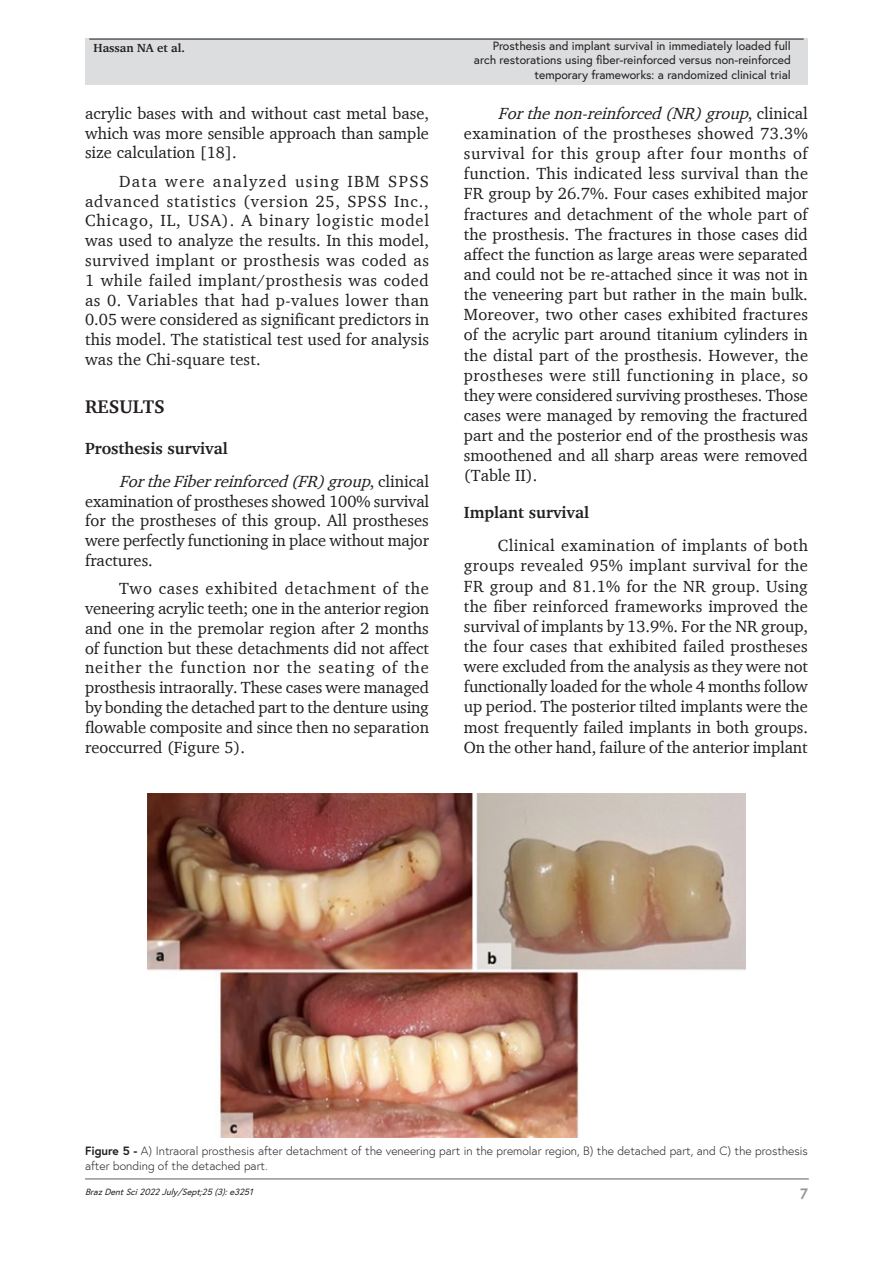
<style>
.page{position:relative;width:893px;height:1263px;background:#fff}
.page>*{position:absolute;margin:0;border:0;box-sizing:border-box;transform-origin:0 0}
.Heading1{font:700 18.75px "Charter";color:#231f20}
.Paragraph{font:16.5px/20.1px "Charter";color:#231f20;text-align:justify}
.Heading2{font:700 16.5px "Charter";color:#231f20}
.t1{font:700 15px "Europa";color:#939598}
.t2{font:12px/14.4px "Europa";letter-spacing:-.015em;color:#231f20;text-align:right}
.FigureCaption{font:300 12px/14.4px "Europa";color:#231f20}
.t3{font:12px "Europa";letter-spacing:-.245em;color:#231f20}
.t4{font:700 12px "Charter";color:#231f20}
.t5{font:italic 9px "Europa";color:#231f20}
.s1{font-style:italic}
.s2{font-weight:700}
</style>
<div class="page">
<hr style="left:85px;top:1178px;width:724px;height:2px;background:#939598">
<div style="left:85px;top:39px;width:723px;height:46px;background:#dcdddf"></div>
<hr style="left:89px;top:39px;width:715px;height:1px;background:#231f20">
<img style="left:147px;top:793px;width:599px;height:344px">
<p class="t4" style="left:94px;top:41px;width:93px">Hassan NA et al.</p>
<p class="t2" style="left:474px;top:38px;width:318px">Prosthesis and implant survival in immediately loaded full arch restorations using fiber-reinforced versus non-reinforced temporary frameworks: a randomized clinical trial</p>
<p class="Paragraph" style="left:85px;top:103px;width:346px">acrylic bases with and without cast metal base, which was more sensible approach than sample size calculation [18].</p>
<p class="Paragraph" style="left:85px;top:171px;width:346px;text-indent:34px">Data were analyzed using IBM SPSS advanced statistics (version 25, SPSS Inc., Chicago, IL, USA). A binary logistic model was used to analyze the results. In this model, survived implant or prosthesis was coded as 1 while failed implant/prosthesis was coded as 0. Variables that had p-values lower than 0.05 were considered as significant predictors in this model. The statistical test used for analysis was the Chi-square test.</p>
<p class="Heading1" style="left:85px;top:395px;width:81px">RESULTS</p>
<p class="Heading2" style="left:85px;top:438px;width:144px">Prosthesis survival</p>
<p class="Paragraph" style="left:85px;top:471px;width:346px;text-indent:34px"><span class="s1">FortheFiberreinforced(FR)group</span>, c l i n i c a l examination of prostheses showed 100% survival for the prostheses of this group. All prostheses were perfectly functioning in place without major fractures.</p>
<p class="Paragraph" style="left:85px;top:578px;width:346px;text-indent:34px">Two cases exhibited detachment of the veneering acrylic teeth; one in the anterior region and one in the premolar region after 2 months of function but these detachments did not affect neither the function nor the seating of the prosthesis intraorally. These cases were managed by bonding the detached part to the denture using flowable composite and since then no separation reoccurred (Figure 5).</p>
<p class="t3" style="left:463px;top:53px;width:329px">Prosthesisandimplanturvivalinimmediatelyoadedfularchrestoratonsusingfiber-einforcedversusnon-reinforc dtemporaryframewoks:arandomizedlinicaltrial</p>
<p class="Paragraph" style="left:464px;top:103px;width:346px;text-indent:34px"><span class="s1">Forthenon-reinforced(NR)group</span>, c l i n i c a l examination of the prostheses showed 73.3% survival for this group after four months of function. This indicated less survival than the FR group by 26.7%. Four cases exhibited major fractures and detachment of the whole part of the prosthesis. The fractures in those cases did affect the function as large areas were separated and could not be re-attached since it was not in the veneering part but rather in the main bulk.<br>Moreover, two other cases exhibited fractures of the acrylic part around titanium cylinders in the distal part of the prosthesis. However, the prostheses were still functioning in place, so they were considered surviving prostheses. Those cases were managed by removing the fractured part and the posterior end of the prosthesis was smoothened and all sharp areas were removed (Table II).</p>
<p class="Heading2" style="left:464px;top:503px;width:127px">Implant survival</p>
<p class="Paragraph" style="left:464px;top:535px;width:346px;text-indent:34px">Clinical examination of implants of both groups revealed 95% implant survival for the FR group and 81.1% for the NR group. Using the fiber reinforced frameworks improved the survival of implants by 13.9%. For the NR group, the four cases that exhibited failed prostheses were excluded from the analysis as they were not functionally loaded for the whole 4 months follow up period. The posterior tilted implants were the most frequently failed implants in both groups.<br>On the other hand, failure of the anterior implant</p>
<p class="FigureCaption" style="left:85px;top:1143px;width:724px"><span class="s2">Figure 5 -</span> A) Intraoral prosthesis after detachment of the veneering part in the premolar region, B) the detached part, and C) the prosthesis after bonding of the detached part.</p>
<p class="t5" style="left:85px;top:1185px;width:172px">BrazDentSci2022July/Sept;25(3):e3251</p>
<p class="t1" style="left:800px;top:1184px;width:9px">7</p>
</div>
